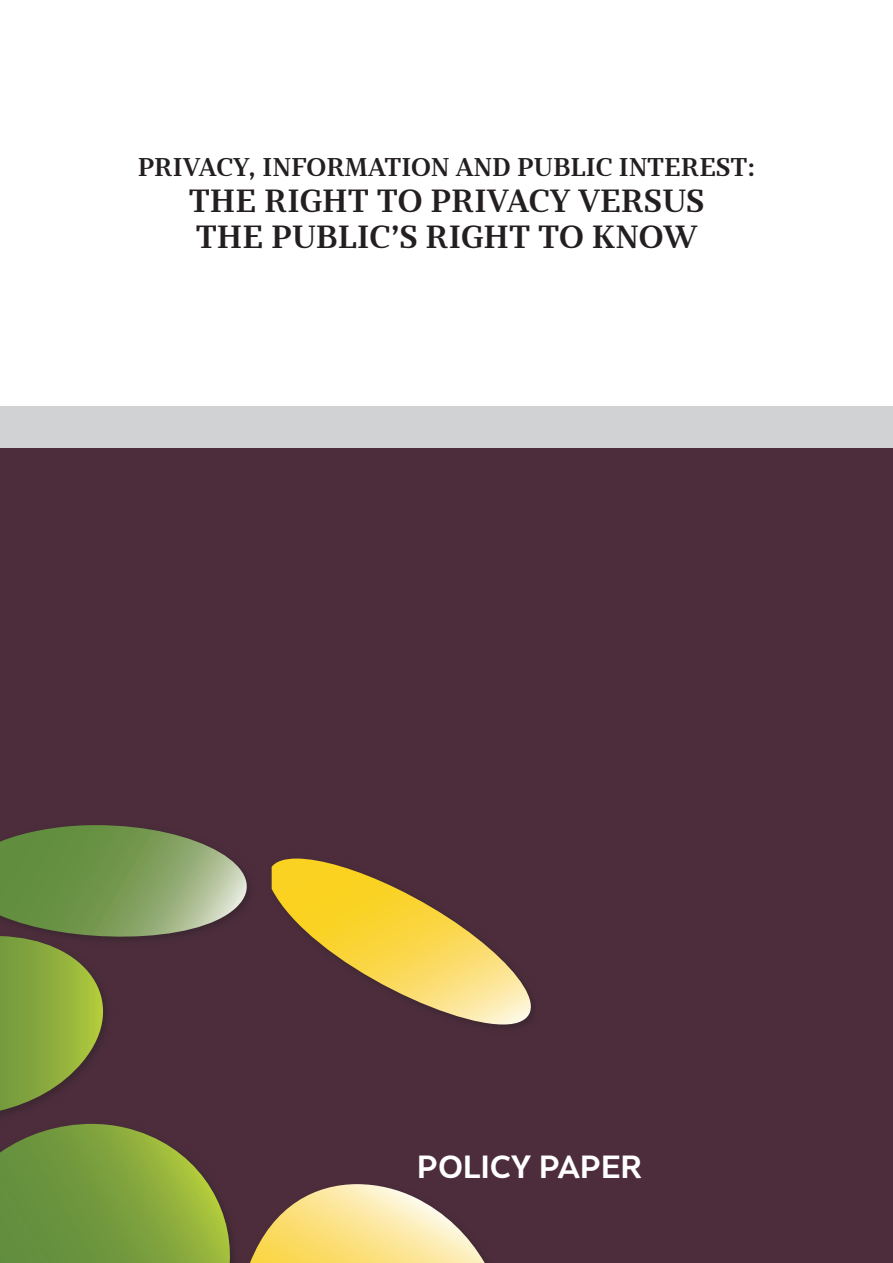
<style>
.page{position:relative;width:893px;height:1263px;background:#fff}
.page>*{position:absolute;margin:0;border:0;box-sizing:border-box;transform-origin:0 0}
.t1{font:700 30px/36px "Skola Serif";color:#231f20}
.t2{font:700 30px "Skola Sans";color:#fff}
.t3{font:700 24px "Skola Serif";color:#231f20}
</style>
<div class="page">
<div style="left:0;top:406px;width:893px;height:43px;background:#d1d2d4"></div>
<div style="left:0;top:449px;width:893px;height:814px;background:#4d2d3c"></div>
<svg style="left:276px;top:858px;width:257px;height:169px"></svg>
<svg style="left:0;top:825px;width:276px;height:286px"></svg>
<svg style="left:0;top:1124px;width:233px;height:139px"></svg>
<svg style="left:250px;top:1184px;width:235px;height:79px"></svg>
<p class="t3" style="left:138px;top:153px;width:619px">PRIVACY, INFORMATION AND PUBLIC INTEREST:</p>
<p class="t1" style="left:189px;top:183px;width:517px">THE RIGHT TO PRIVACY VERSUS<br>THE PUBLIC’S RIGHT TO KNOW</p>
<p class="t2" style="left:417px;top:1148px;width:226px">POLICY PAPER</p>
</div>
